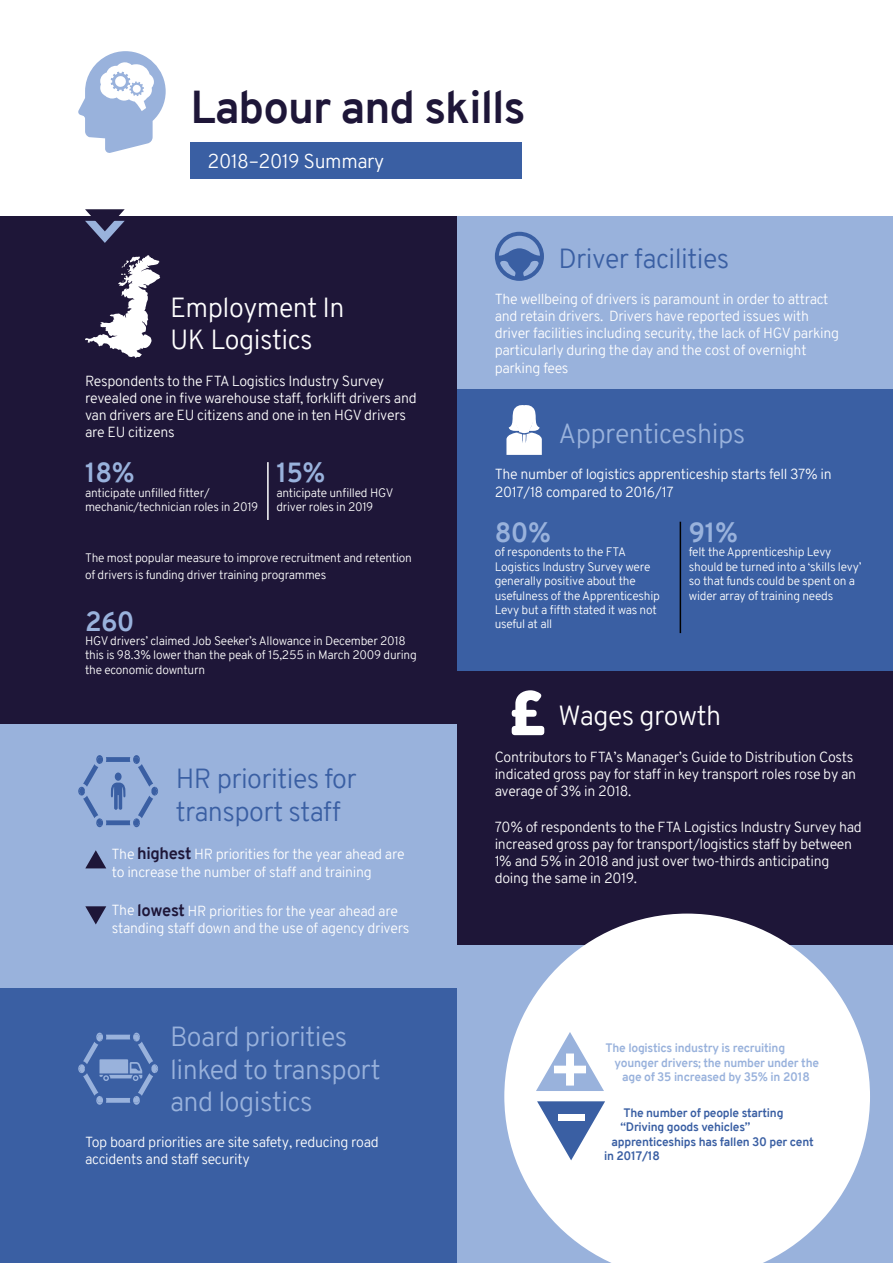
<style>
.page{position:relative;width:893px;height:1263px;background:#fff}
.page>*{position:absolute;margin:0;border:0;box-sizing:border-box;transform-origin:0 0}
.t1{font:700 68.25px "Overpass";color:#fff}
.t2{font:700 45px "Overpass";letter-spacing:-.02em;color:#1e1638}
.t3{font:300 27px/32.4px "Overpass";letter-spacing:-.02em;color:#99b2dc}
.t4{font:300 27px/32.4px "Overpass";letter-spacing:-.02em;color:#3a5fa3}
.t5{font:300 27px/32.4px "Overpass";letter-spacing:-.02em;color:#fff}
.t6{font:700 27px "Overpass";letter-spacing:-.02em;color:#99b2dc}
.t7{font:300 19.5px "Overpass";letter-spacing:-.02em;color:#fff}
.t8{font:300 14.25px/17.1px "Overpass";letter-spacing:-.02em;color:#fff}
.t9{font:300 12px/14.4px "Overpass";letter-spacing:-.02em;color:#fff}
.t10{font:700 12px "Overpass";letter-spacing:-.02em;color:#99b2dc}
.t11{font:700 12px "Overpass";letter-spacing:-.02em;color:#3a5fa3}
.s1{font-weight:700;font-size:16.5px;color:#1e1638}
</style>
<div class="page">
<div style="left:444px;top:932px;width:449px;height:331px;background:#99b2dc"></div>
<div style="left:455px;top:216px;width:438px;height:216px;background:#99b2dc"></div>
<div style="left:452px;top:389px;width:441px;height:336px;background:#3a5fa3"></div>
<div style="left:454px;top:671px;width:439px;height:274px;background:#1e1638"></div>
<div style="left:0;top:705px;width:456px;height:289px;background:#99b2dc"></div>
<div style="left:0;top:989px;width:456px;height:274px;background:#3a5fa3"></div>
<div style="left:0;top:216px;width:457px;height:508px;background:#1e1638"></div>
<hr style="left:267px;top:462px;width:2px;height:58px;background:#fff">
<svg style="left:85px;top:850px;width:21px;height:18px"></svg>
<svg style="left:85px;top:906px;width:21px;height:18px"></svg>
<hr style="left:680px;top:522px;width:1px;height:111px;background:#000">
<div style="left:190px;top:142px;width:332px;height:37px;background:#3a5fa3"></div>
<svg style="left:504px;top:913px;width:366px;height:350px;fill:#fff"></svg>
<svg style="left:85px;top:209px;width:40px;height:34px"></svg>
<svg style="left:536px;top:1032px;width:68px;height:59px"></svg>
<svg style="left:537px;top:1101px;width:68px;height:59px"></svg>
<svg style="left:85px;top:255px;width:75px;height:103px"></svg>
<svg style="left:78px;top:51px;width:88px;height:102px"></svg>
<svg style="left:512px;top:690px;width:32px;height:45px"></svg>
<svg style="left:495px;top:232px;width:49px;height:49px"></svg>
<svg style="left:506px;top:405px;width:36px;height:50px"></svg>
<svg style="left:78px;top:755px;width:80px;height:72px"></svg>
<svg style="left:78px;top:1033px;width:80px;height:72px"></svg>
<h2 class="t2" style="left:190px;top:76px;width:337px">Labour and skills</h2>
<h3 class="t7" style="left:207px;top:147px;width:178px">2018–2019 Summary</h3>
<h3 class="t5" style="left:170px;top:292px;width:176px">Employment In<br>UK Logistics</h3>
<p class="t8" style="left:85px;top:372px;width:333px">Respondents to the FTA Logistics Industry Survey revealed one in five warehouse staff, forklift drivers and van drivers are EU citizens and one in ten HGV drivers are EU citizens</p>
<h3 class="t6" style="left:85px;top:454px;width:51px">18%</h3>
<p class="t9" style="left:85px;top:485px;width:175px">anticipate unfilled fitter/ mechanic/technician roles in 2019</p>
<h3 class="t6" style="left:276px;top:454px;width:51px">15%</h3>
<p class="t9" style="left:276px;top:485px;width:119px">anticipate unfilled HGV driver roles in 2019</p>
<p class="t9" style="left:85px;top:549px;width:328px;line-height:17.1px">The most popular measure to improve recruitment and retention of drivers is funding driver training programmes</p>
<h3 class="t6" style="left:85px;top:602px;width:51px">260</h3>
<p class="t9" style="left:85px;top:634px;width:333px">HGV drivers’ claimed Job Seeker’s Allowance in December 2018 this is 98.3% lower than the peak of 15,255 in March 2009 during the economic downturn</p>
<h3 class="t4" style="left:176px;top:763px;width:182px">HR priorities for transport staff</h3>
<p class="t8" style="left:111px;top:846px;width:295px">The <span class="s1">highest</span> HR priorities for the year ahead are to increase the number of staff and training</p>
<p class="t8" style="left:111px;top:902px;width:300px">The <span class="s1">lowest</span> HR priorities for the year ahead are standing staff down and the use of agency drivers</p>
<h3 class="t3" style="left:170px;top:1021px;width:212px">Board priorities linked to transport and logistics</h3>
<p class="t8" style="left:85px;top:1134px;width:295px">Top board priorities are site safety, reducing road accidents and staff security</p>
<h3 class="t4" style="left:558px;top:242px;width:172px">Driver facilities</h3>
<p class="t8" style="left:495px;top:291px;width:346px">The wellbeing of drivers is paramount in order to attract and retain drivers. Drivers have reported issues with driver facilities including security, the lack of HGV parking particularly during the day and the cost of overnight parking fees</p>
<h3 class="t3" style="left:558px;top:418px;width:188px">Apprenticeships</h3>
<p class="t8" style="left:495px;top:466px;width:339px">The number of logistics apprenticeship starts fell 37% in<br>2017/18 compared to 2016/17</p>
<h3 class="t6" style="left:495px;top:513px;width:58px">80%</h3>
<p class="t9" style="left:495px;top:545px;width:167px">of respondents to the FTA<br>Logistics Industry Survey were generally positive about the usefulness of the Apprenticeship<br>Levy but a fifth stated it was not useful at all</p>
<h3 class="t6" style="left:689px;top:513px;width:51px">91%</h3>
<p class="t9" style="left:689px;top:545px;width:174px">felt the Apprenticeship Levy should be turned into a ‘skills levy’ so that funds could be spent on a wider array of training needs</p>
<h3 class="t5" style="left:558px;top:700px;width:164px">Wages growth</h3>
<p class="t8" style="left:495px;top:748px;width:363px">Contributors to FTA’s Manager’s Guide to Distribution Costs indicated gross pay for staff in key transport roles rose by an average of 3% in 2018.</p>
<p class="t8" style="left:495px;top:818px;width:369px">70% of respondents to the FTA Logistics Industry Survey had increased gross pay for transport/logistics staff by between 1% and 5% in 2018 and just over two-thirds anticipating doing the same in 2019.</p>
<h1 class="t1" style="left:548px;top:1020px;width:44px">+</h1>
<h1 class="t1" style="left:554px;top:1064px;width:35px">–</h1>
<p class="t10" style="left:606px;top:1040px;width:181px">The logistics industry is recruiting</p>
<p class="t10" style="left:615px;top:1054px;width:206px">younger drivers; the number under the</p>
<p class="t10" style="left:622px;top:1068px;width:189px">age of 35 increased by 35% in 2018</p>
<p class="t11" style="left:623px;top:1104px;width:161px">The number of people starting</p>
<p class="t11" style="left:620px;top:1118px;width:131px">“Driving goods vehicles”</p>
<p class="t11" style="left:611px;top:1133px;width:204px">apprenticeships has fallen 30 per cent</p>
<p class="t11" style="left:604px;top:1147px;width:57px">in 2017/18</p>
</div>
